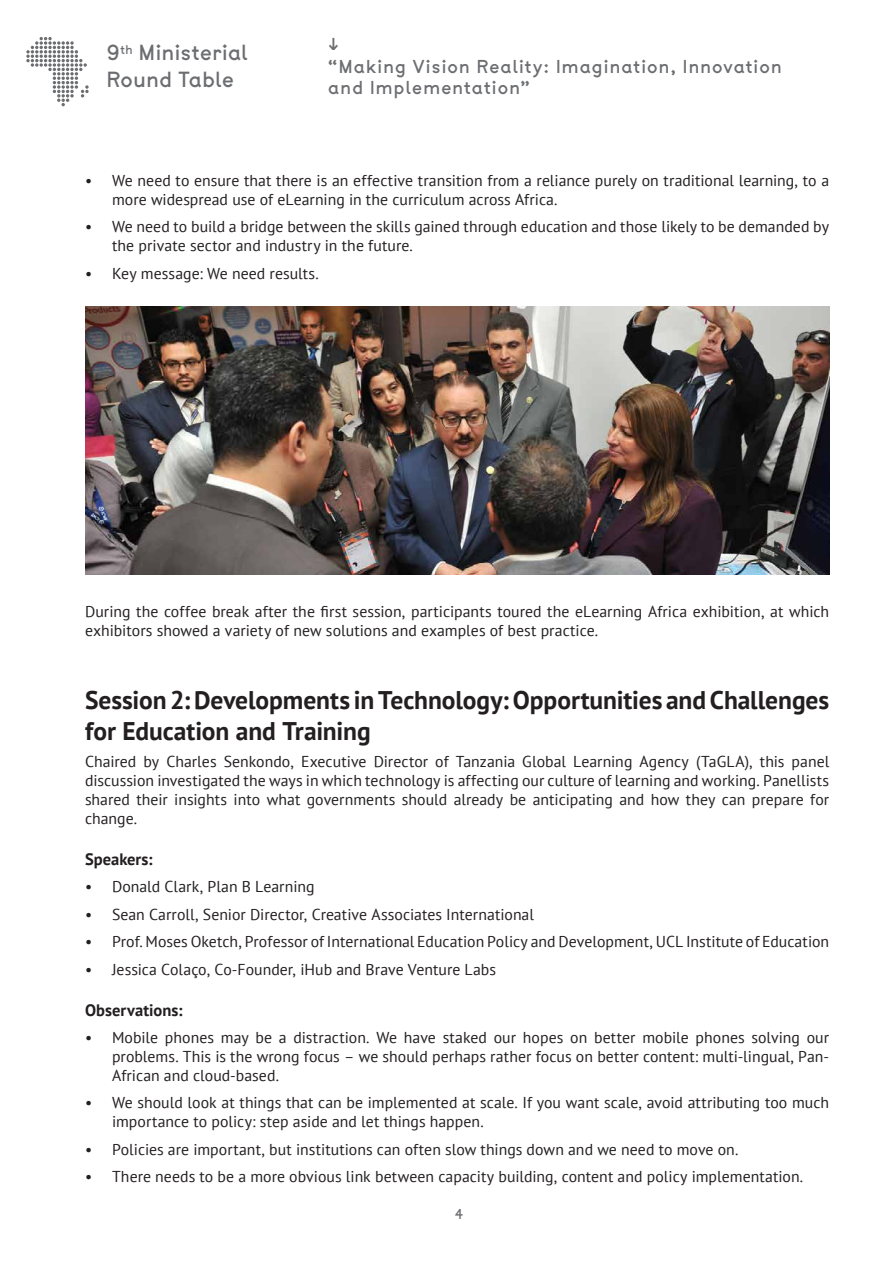
<style>
.page{position:relative;width:893px;height:1263px;background:#fff}
.page>*{position:absolute;margin:0;border:0;box-sizing:border-box;transform-origin:0 0}
.fliesstext{font:700 25.5px/30.6px "PT Sans";letter-spacing:-.005em;color:#231f20}
.t1{font:20.55px/26.2px "Btp";letter-spacing:.025em;color:#6c6d70}
.t2{font:17.55px/22.6px "Btp";letter-spacing:.07em;color:#6c6d70}
.ueberschrift_klein{font:700 16.5px "PT Sans";color:#231f20}
.fliesstext-2{font:15.75px/18.9px "PT Sans";letter-spacing:.005em;color:#231f20}
.t3{font:13.5px "Btp";color:#6c6d70}
</style>
<div class="page">
<svg style="left:26px;top:37px;width:63px;height:69px"></svg>
<img style="left:85px;top:306px;width:744px;height:268px">
<h2 class="t1" style="left:107px;top:40px;width:143px">9<sup>th</sup> Ministerial<br>Round Table</h2>
<p class="t2" style="left:328px;top:32px;width:455px">↓<br>“Making Vision Reality: Imagination, Innovation</p>
<p class="t2" style="left:328px;top:76px;width:203px">and Implementation”</p>
<p class="fliesstext-2" style="left:112px;top:171px;width:719px;text-indent:-27px">• We need to ensure that there is an effective transition from a reliance purely on traditional learning, to a more widespread use of eLearning in the curriculum across Africa.</p>
<p class="fliesstext-2" style="left:112px;top:217px;width:718px;text-indent:-27px">• We need to build a bridge between the skills gained through education and those likely to be demanded by the private sector and industry in the future.</p>
<p class="fliesstext-2" style="left:85px;top:263px;width:235px">• Key message: We need results.</p>
<p class="fliesstext-2" style="left:85px;top:602px;width:746px">During the coffee break after the first session, participants toured the eLearning Africa exhibition, at which exhibitors showed a variety of new solutions and examples of best practice.</p>
<p class="fliesstext" style="left:85px;top:684px;width:746px">Session 2: Developments in Technology: Opportunities and Challenges for Education and Training</p>
<p class="fliesstext-2" style="left:85px;top:752px;width:746px;text-align:justify">Chaired by Charles Senkondo, Executive Director of Tanzania Global Learning Agency (TaGLA), this panel discussion investigated the ways in which technology is affecting our culture of learning and working. Panellists shared their insights into what governments should already be anticipating and how they can prepare for change.</p>
<p class="ueberschrift_klein" style="left:85px;top:848px;width:69px">Speakers:</p>
<p class="fliesstext-2" style="left:85px;top:877px;width:231px">• Donald Clark, Plan B Learning</p>
<p class="fliesstext-2" style="left:85px;top:904px;width:450px">• Sean Carroll, Senior Director, Creative Associates International</p>
<p class="fliesstext-2" style="left:85px;top:932px;width:746px">• Prof. Moses Oketch, Professor of International Education Policy and Development, UCL Institute of Education</p>
<p class="fliesstext-2" style="left:85px;top:959px;width:413px">• Jessica Colaço, Co-Founder, iHub and Brave Venture Labs</p>
<p class="ueberschrift_klein" style="left:85px;top:999px;width:99px">Observations:</p>
<p class="fliesstext-2" style="left:112px;top:1028px;width:719px;text-align:justify;text-indent:-27px">• Mobile phones may be a distraction. We have staked our hopes on better mobile phones solving our problems. This is the wrong focus – we should perhaps rather focus on better content: multi-lingual, Pan-African and cloud-based.</p>
<p class="fliesstext-2" style="left:112px;top:1093px;width:719px;text-indent:-27px">• We should look at things that can be implemented at scale. If you want scale, avoid attributing too much importance to policy: step aside and let things happen.</p>
<p class="fliesstext-2" style="left:85px;top:1139px;width:655px">• Policies are important, but institutions can often slow things down and we need to move on.</p>
<p class="fliesstext-2" style="left:85px;top:1166px;width:720px">• There needs to be a more obvious link between capacity building, content and policy implementation.</p>
<p class="t3" style="left:455px;top:1204px;width:10px">4</p>
</div>
